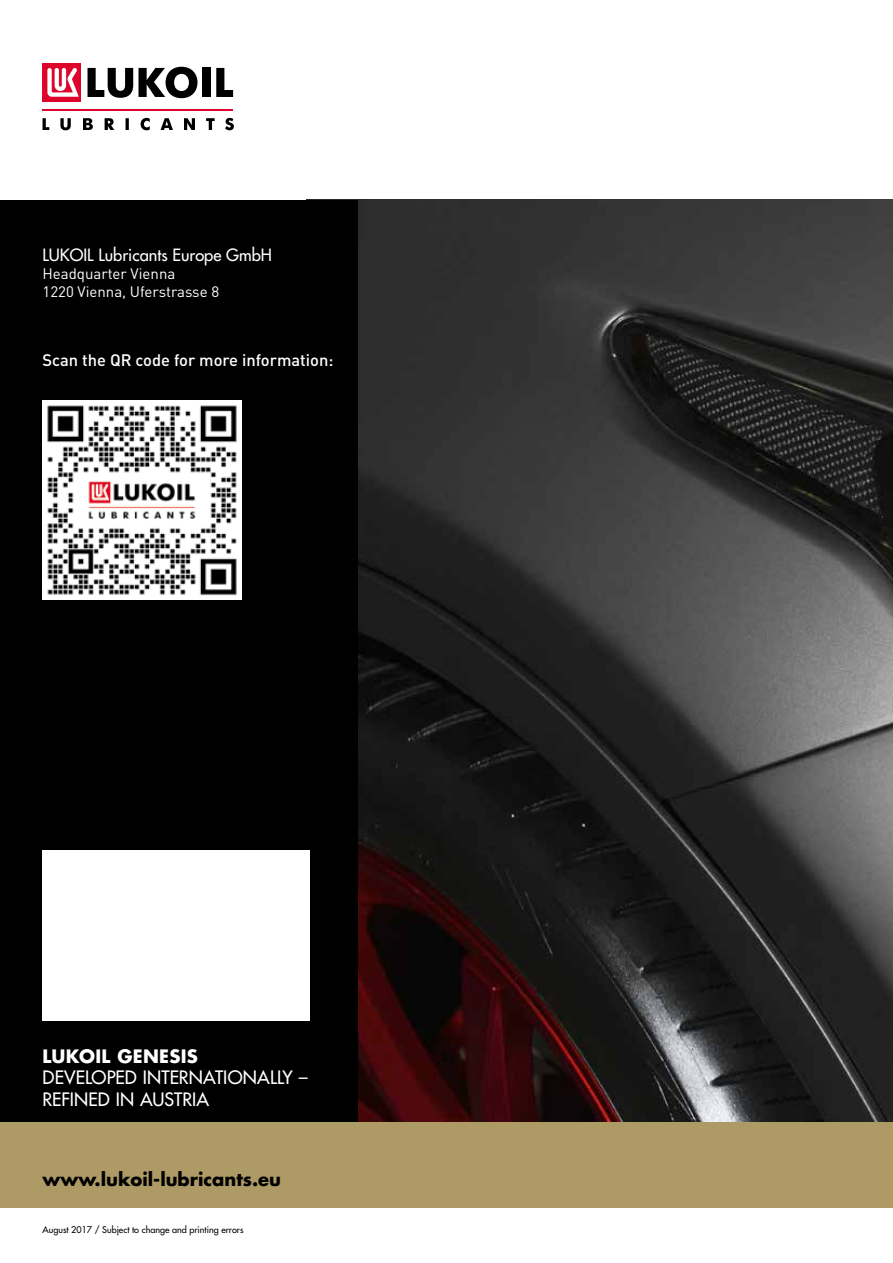
<style>
.page{position:relative;width:893px;height:1263px;background:#fff}
.page>*{position:absolute;margin:0;border:0;box-sizing:border-box;transform-origin:0 0}
.t1{font:18px/21.3px "Futura";letter-spacing:.005em;color:#fff}
.t2{font:700 18px "Futura";color:#000}
.t3{font:700 18px "Futura";letter-spacing:.02em;color:#fff}
.t4{font:500 16.5px "DIN";color:#fff}
.t5{font:16.5px "Futura";color:#fff}
.t6{font:15px/18px "DIN";color:#fff}
.t7{font:9px "Futura";color:#000}
</style>
<div class="page">
<img style="left:357px;top:200px;width:536px;height:922px">
<div style="left:0;top:200px;width:357px;height:966px;background:#000"></div>
<div style="left:0;top:1122px;width:893px;height:86px;background:#ae9a64"></div>
<svg style="left:43px;top:118px;width:191px;height:12px"></svg>
<svg style="left:88px;top:68px;width:45px;height:30px"></svg>
<div style="left:202px;top:68px;width:8px;height:29px;background:#000"></div>
<svg style="left:216px;top:68px;width:17px;height:29px"></svg>
<svg style="left:139px;top:67px;width:58px;height:31px"></svg>
<div style="left:43px;top:64px;width:38px;height:38px;background:#dd052b"></div>
<svg style="left:47px;top:68px;width:32px;height:29px"></svg>
<hr style="left:43px;top:109px;width:190px;height:2px;background:#dd052b">
<div style="left:43px;top:850px;width:267px;height:170px;background:#fff"></div>
<img style="left:43px;top:401px;width:199px;height:198px">
<h2 class="t5" style="left:43px;top:244px;width:231px">LUKOIL Lubricants Europe GmbH</h2>
<h3 class="t6" style="left:43px;top:264px;width:178px">Headquarter Vienna<br>1220 Vienna, Uferstrasse 8</h3>
<h2 class="t4" style="left:43px;top:350px;width:292px">Scan the QR code for more information:</h2>
<h1 class="t3" style="left:43px;top:1044px;width:157px">LUKOIL GENESIS</h1>
<h1 class="t1" style="left:43px;top:1067px;width:267px">DEVELOPED INTERNATIONALLY –<br>REFINED IN AUSTRIA</h1>
<h1 class="t2" style="left:43px;top:1167px;width:240px">www.lukoil-lubricants.eu</h1>
<p class="t7" style="left:43px;top:1224px;width:202px">August 2017 / Subject to change and printing errors</p>
</div>
